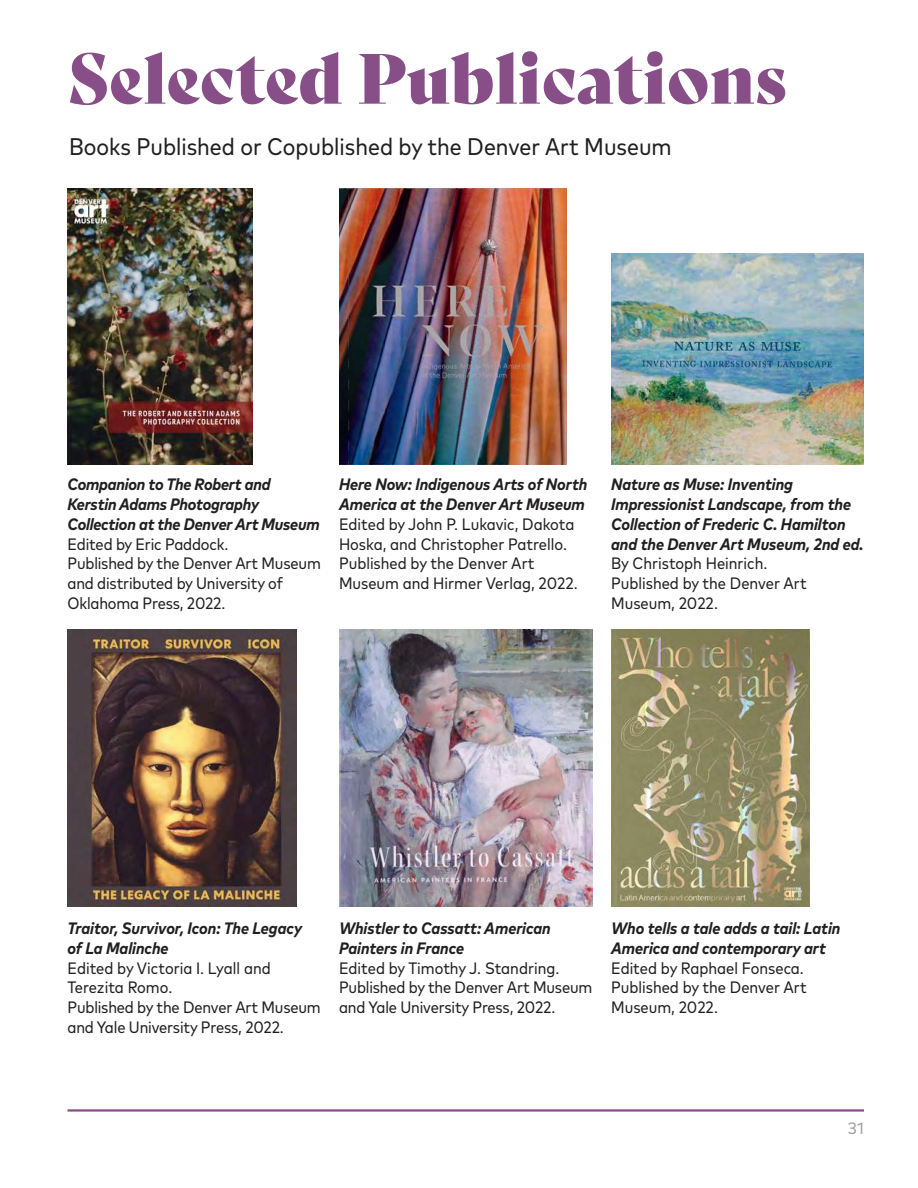
<style>
.page{position:relative;width:918px;height:1188px;background:#fff}
.page>*{position:absolute;margin:0;border:0;box-sizing:border-box;transform-origin:0 0}
.t1{font:69px "Bely Display";color:#874e87}
.t2{font:24px "Mark W1 G Nr";color:#231f20}
.t3{font:16.5px/19.8px "Mark W1 G Nr";letter-spacing:-.005em;color:#231f20}
.t4{font:italic 700 16.5px/19.8px "Mark W1 G Nr";color:#231f20}
.t5{font:16.5px "Mark W1 G";color:#a0a1a5}
</style>
<div class="page">
<hr style="left:68px;top:1109px;width:796px;height:3px;background:#874e87">
<img style="left:339px;top:189px;width:228px;height:276px">
<img style="left:611px;top:630px;width:198px;height:277px">
<img style="left:68px;top:189px;width:185px;height:276px">
<img style="left:611px;top:254px;width:253px;height:211px">
<img style="left:339px;top:630px;width:253px;height:277px">
<img style="left:68px;top:630px;width:229px;height:277px">
<h1 class="t1" style="left:68px;top:23px;width:720px">Selected Publications</h1>
<h2 class="t2" style="left:69px;top:129px;width:604px">Books Published or Copublished by the Denver Art Museum</h2>
<p class="t4" style="left:68px;top:474px;width:254px">Companion to The Robert and<br>Kerstin Adams Photography<br>Collection at the Denver Art Museum</p>
<p class="t3" style="left:68px;top:533px;width:255px">Edited by Eric Paddock.<br>Published by the Denver Art Museum and distributed by University of<br>Oklahoma Press, 2022.</p>
<p class="t4" style="left:339px;top:474px;width:250px">Here Now: Indigenous Arts of North<br>America at the Denver Art Museum</p>
<p class="t3" style="left:339px;top:513px;width:240px">Edited by John P. Lukavic, Dakota<br>Hoska, and Christopher Patrello.<br>Published by the Denver Art<br>Museum and Hirmer Verlag, 2022.</p>
<p class="t4" style="left:611px;top:474px;width:254px">Nature as Muse: Inventing<br>Impressionist Landscape, from the<br>Collection of Frederic C. Hamilton and the Denver Art Museum, 2nd ed.</p>
<p class="t3" style="left:611px;top:553px;width:197px">By Christoph Heinrich.<br>Published by the Denver Art<br>Museum, 2022.</p>
<p class="t4" style="left:67px;top:918px;width:236px">Traitor, Survivor, Icon: The Legacy of La Malinche</p>
<p class="t3" style="left:67px;top:957px;width:255px">Edited by Victoria I. Lyall and<br>Terezita Romo.<br>Published by the Denver Art Museum and Yale University Press, 2022.</p>
<p class="t4" style="left:339px;top:918px;width:213px">Whistler to Cassatt: American<br>Painters in France</p>
<p class="t3" style="left:339px;top:957px;width:255px">Edited by Timothy J. Standring.<br>Published by the Denver Art Museum and Yale University Press, 2022.</p>
<p class="t4" style="left:611px;top:918px;width:231px">Who tells a tale adds a tail: Latin<br>America and contemporary art</p>
<p class="t3" style="left:611px;top:957px;width:197px">Edited by Raphael Fonseca.<br>Published by the Denver Art<br>Museum, 2022.</p>
<p class="t5" style="left:848px;top:1116px;width:18px">31</p>
</div>
